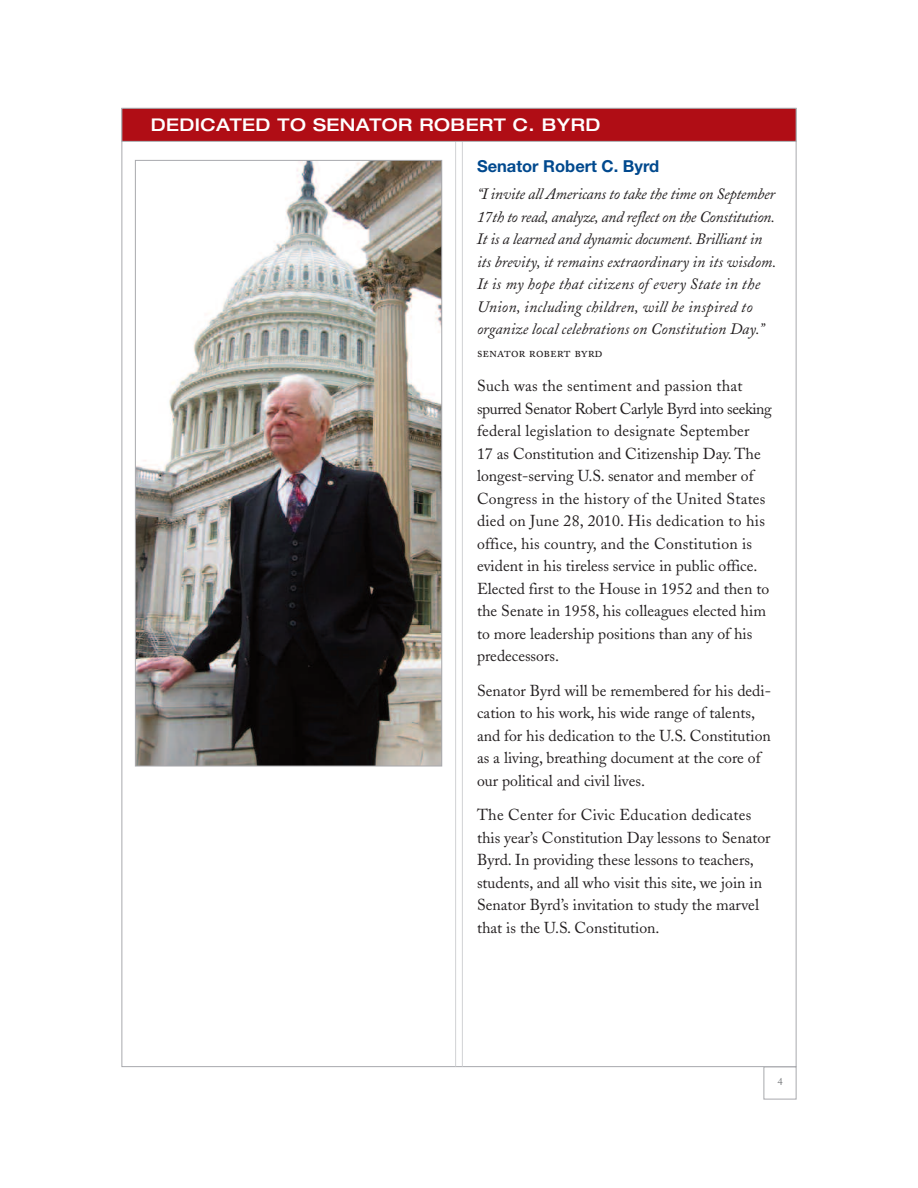
<style>
.page{position:relative;width:918px;height:1188px;background:#fff}
.page>*{position:absolute;margin:0;border:0;box-sizing:border-box;transform-origin:0 0}
.t1{font:500 expanded 17.55px "Helvetica Neue";letter-spacing:.025em;color:#fff}
.t2{font:700 16.5px "Helvetica Neue";color:#01498e}
.t3{font:15.75px/22.5px "Adobe Caslon";color:#231f20}
.t4{font:italic 15.75px/22.5px "Adobe Caslon";color:#231f20}
.t5{font:13.5px "Adobe Caslon Regular SC";color:#231f20}
.t6{font:10.5px "Adobe Caslon";color:#76787b}
</style>
<div class="page">
<div style="left:764px;top:1066px;width:32px;height:33px;border:1px solid #a8a9ad"></div>
<hr style="left:462px;top:108px;width:1px;height:959px;background:#d1d2d4">
<hr style="left:455px;top:108px;width:1px;height:959px;background:#d1d2d4">
<div style="left:122px;top:109px;width:674px;height:32px;background:#b00d15"></div>
<div style="left:122px;top:108px;width:674px;height:34px;border:1px solid #a8a9ad"></div>
<img style="left:137px;top:162px;width:303px;height:602px">
<p class="t1" style="left:151px;top:119px;width:451px">DEDICATED TO SENATOR ROBERT C. BYRD</p>
<p class="t2" style="left:477px;top:160px;width:184px">Senator Robert C. Byrd</p>
<p class="t4" style="left:477px;top:185px;width:301px">“I invite all Americans to take the time on September 17th to read, analyze, and reflect on the Constitution.<br>It is a learned and dynamic document. Brilliant in its brevity, it remains extraordinary in its wisdom.<br>It is my hope that citizens of every State in the Union, including children, will be inspired to organize local celebrations on Constitution Day.”</p>
<p class="t5" style="left:477px;top:347px;width:127px">senator robert byrd</p>
<p class="t3" style="left:477px;top:377px;width:296px">Such was the sentiment and passion that spurred Senator Robert Carlyle Byrd into seeking federal legislation to designate September<br>17 as Constitution and Citizenship Day. The longest-serving U.S. senator and member of Congress in the history of the United States died on June 28, 2010. His dedication to his office, his country, and the Constitution is evident in his tireless service in public office.<br>Elected first to the House in 1952 and then to the Senate in 1958, his colleagues elected him to more leadership positions than any of his predecessors.</p>
<p class="t3" style="left:477px;top:681px;width:296px">Senator Byrd will be remembered for his dedi&shy;cation to his work, his wide range of talents, and for his dedication to the U.S. Constitution as a living, breathing document at the core of our political and civil lives.</p>
<p class="t3" style="left:477px;top:805px;width:295px">The Center for Civic Education dedicates this year’s Constitution Day lessons to Senator Byrd. In providing these lessons to teachers, students, and all who visit this site, we join in Senator Byrd’s invitation to study the marvel that is the U.S. Constitution.</p>
<p class="t6" style="left:777px;top:1078px;width:7px">4</p>
</div>
